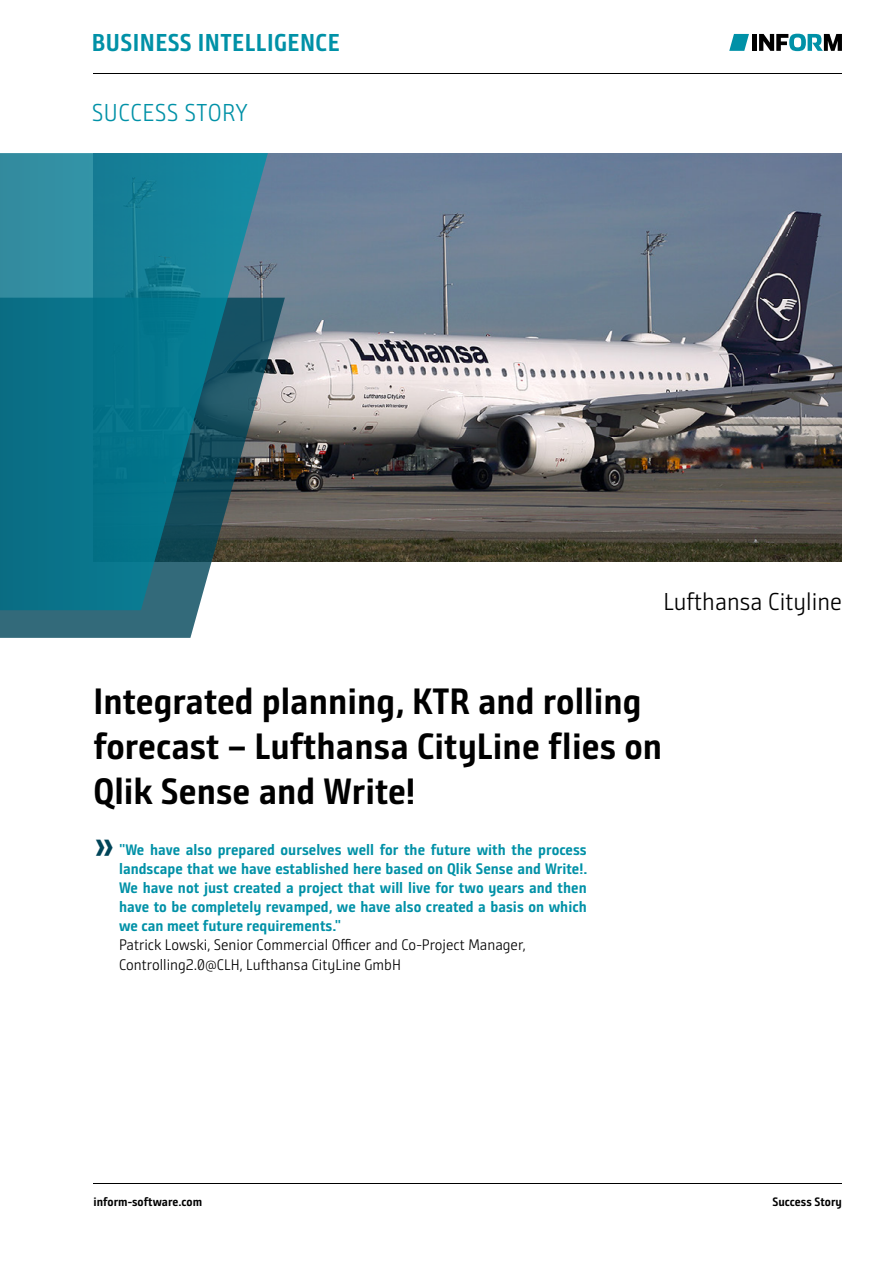
<style>
.page{position:relative;width:893px;height:1263px;background:#fff}
.page>*{position:absolute;margin:0;border:0;box-sizing:border-box;transform-origin:0 0}
.t1{font:700 40.5px "Bunday Sans Pro SG";color:#004559}
.t2{font:700 36.6px/44.7px "Bunday Sans Pro SG";color:#000}
.t3{font:700 24.45px "Bunday Sans Pro SG";letter-spacing:.02em;color:#0091a7}
.t4{font:24.45px "Bunday Sans Pro SG Se Ligh";color:#000}
.t5{font:24.45px "Bunday Sans Pro SG Se Ligh";letter-spacing:.02em;color:#0091a7}
.t6{font:700 15.3px/19.2px "Bunday Sans Pro SG";color:#0091a7;text-align:justify}
.t7{font:15.3px/19px "Bunday Sans Pro SG Se Ligh";color:#000}
.t8{font:700 12.15px "Bunday Sans Pro SG";color:#000}
</style>
<div class="page">
<img style="left:268px;top:153px;width:574px;height:408px">
<hr style="left:94px;top:1183px;width:748px;height:1px;background:#000">
<svg style="left:0;top:298px;width:285px;height:340px"></svg>
<svg style="left:0;top:153px;width:268px;height:457px"></svg>
<hr style="left:94px;top:74px;width:748px;height:1px;background:#000">
<svg style="left:729px;top:34px;width:20px;height:17px"></svg>
<svg style="left:759px;top:34px;width:83px;height:17px"></svg>
<div style="left:752px;top:34px;width:5px;height:17px;background:#000"></div>
<h3 class="t3" style="left:92px;top:26px;width:249px">BUSINESS INTELLIGENCE</h3>
<h3 class="t5" style="left:92px;top:97px;width:157px">SUCCESS STORY</h3>
<h3 class="t4" style="left:663px;top:586px;width:180px">Lufthansa Cityline</h3>
<h2 class="t2" style="left:94px;top:678px;width:570px">Integrated planning, KTR and rolling forecast – Lufthansa CityLine flies on<br>Qlik Sense and Write!</h2>
<h1 class="t1" style="left:94px;top:817px;width:23px">»</h1>
<p class="t6" style="left:119px;top:839px;width:470px">"We have also prepared ourselves well for the future with the process landscape that we have established here based on Qlik Sense and Write!.<br>We have not just created a project that will live for two years and then have to be completely revamped, we have also created a basis on which we can meet future requirements."</p>
<p class="t7" style="left:119px;top:935px;width:408px">Patrick Lowski, Senior Commercial Officer and Co-Project Manager,<br>Controlling2.0@CLH, Lufthansa CityLine GmbH</p>
<p class="t8" style="left:94px;top:1193px;width:110px">inform-software.com</p>
<p class="t8" style="left:772px;top:1193px;width:71px">Success Story</p>
</div>
